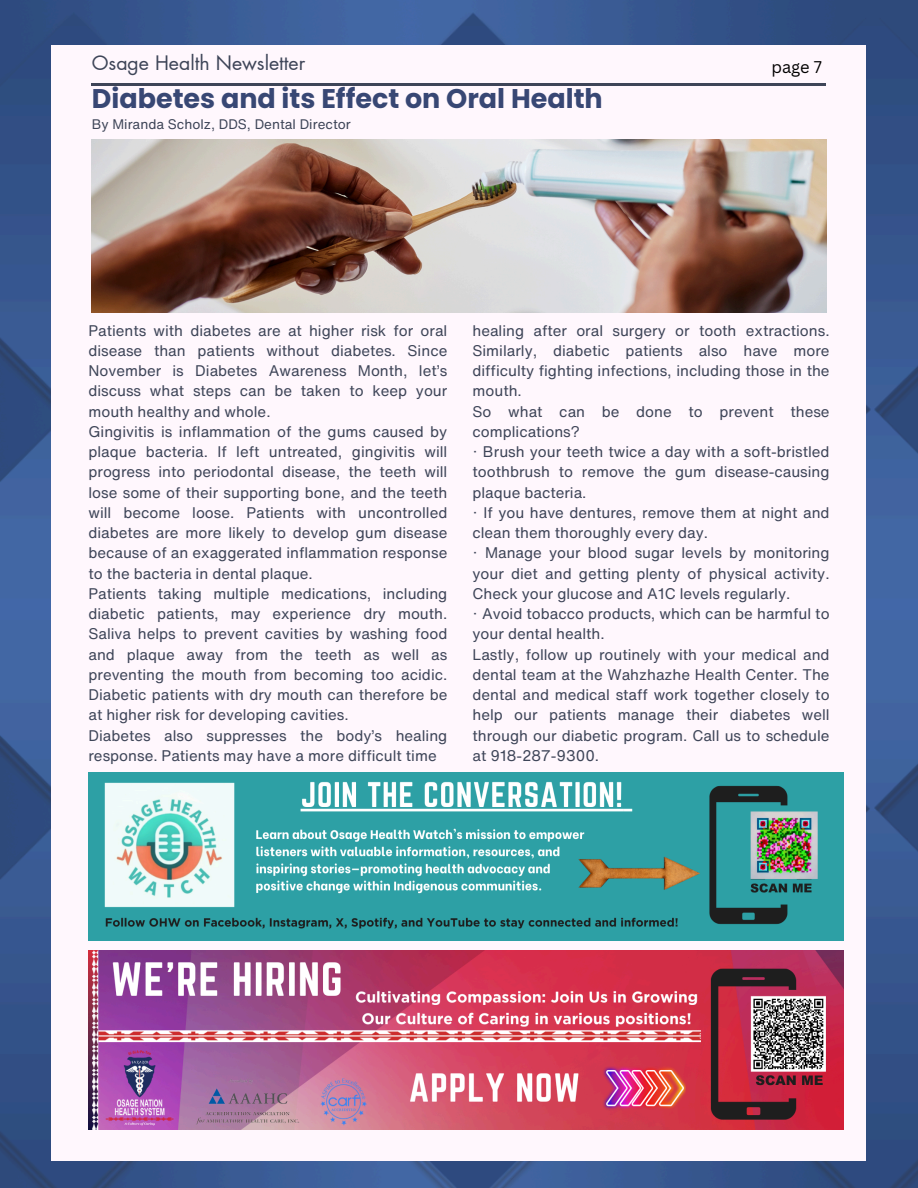
<style>
.page{position:relative;width:918px;height:1188px;background:#fff}
.page>*{position:absolute;margin:0;border:0;box-sizing:border-box;transform-origin:0 0}
.t1{font:700 27px "Poppins";color:#384774}
.t2{font:19.5px "Futura LT Pro";color:#3e4558}
.t3{font:16.5px "Canva Sans";color:#000}
.t4{font:15px/20.2px "Helvetica Now Text";color:#3e4558}
.t5{font:13.5px "Helvetica Now Text";color:#3e4558}
</style>
<div class="page">
<img style="left:0;top:0;width:918px;height:1188px">
<div style="left:52px;top:45px;width:814px;height:1116px;background:#fff7fd"></div>
<hr style="left:92px;top:83px;width:734px;height:3px;background:#3e4558">
<img style="left:88px;top:950px;width:755px;height:179px">
<img style="left:88px;top:773px;width:755px;height:168px">
<img style="left:92px;top:140px;width:734px;height:172px">
<p class="t2" style="left:92px;top:54px;width:215px">Osage Health Newsletter</p>
<p class="t1" style="left:92px;top:79px;width:513px">Diabetes and its Effect on Oral Health</p>
<h3 class="t5" style="left:92px;top:114px;width:261px">By Miranda Scholz, DDS, Dental Director</h3>
<p class="t3" style="left:771px;top:55px;width:52px">page 7</p>
<h3 class="t4" style="left:88px;top:320px;width:360px">Patients with diabetes are at higher risk for oral disease than patients without diabetes. Since November is Diabetes Awareness Month, let’s discuss what steps can be taken to keep your mouth healthy and whole.<br>Gingivitis is inflammation of the gums caused by plaque bacteria. If left untreated, gingivitis will progress into periodontal disease, the teeth will lose some of their supporting bone, and the teeth will become loose. Patients with uncontrolled diabetes are more likely to develop gum disease because of an exaggerated inflammation response to the bacteria in dental plaque.<br>Patients taking multiple medications, including diabetic patients, may experience dry mouth.<br>Saliva helps to prevent cavities by washing food and plaque away from the teeth as well as preventing the mouth from becoming too acidic.<br>Diabetic patients with dry mouth can therefore be at higher risk for developing cavities.<br>Diabetes also suppresses the body’s healing response. Patients may have a more difficult time</h3>
<p class="t4" style="left:472px;top:320px;width:359px">healing after oral surgery or tooth extractions.<br>Similarly, diabetic patients also have more difficulty fighting infections, including those in the mouth.<br>So what can be done to prevent these complications?<br>· Brush your teeth twice a day with a soft-bristled toothbrush to remove the gum disease-causing plaque bacteria.<br>· If you have dentures, remove them at night and clean them thoroughly every day.<br>· Manage your blood sugar levels by monitoring your diet and getting plenty of physical activity.<br>Check your glucose and A1C levels regularly.<br>· Avoid tobacco products, which can be harmful to your dental health.<br>Lastly, follow up routinely with your medical and dental team at the Wahzhazhe Health Center. The dental and medical staff work together closely to help our patients manage their diabetes well through our diabetic program. Call us to schedule at 918-287-9300.</p>
</div>
